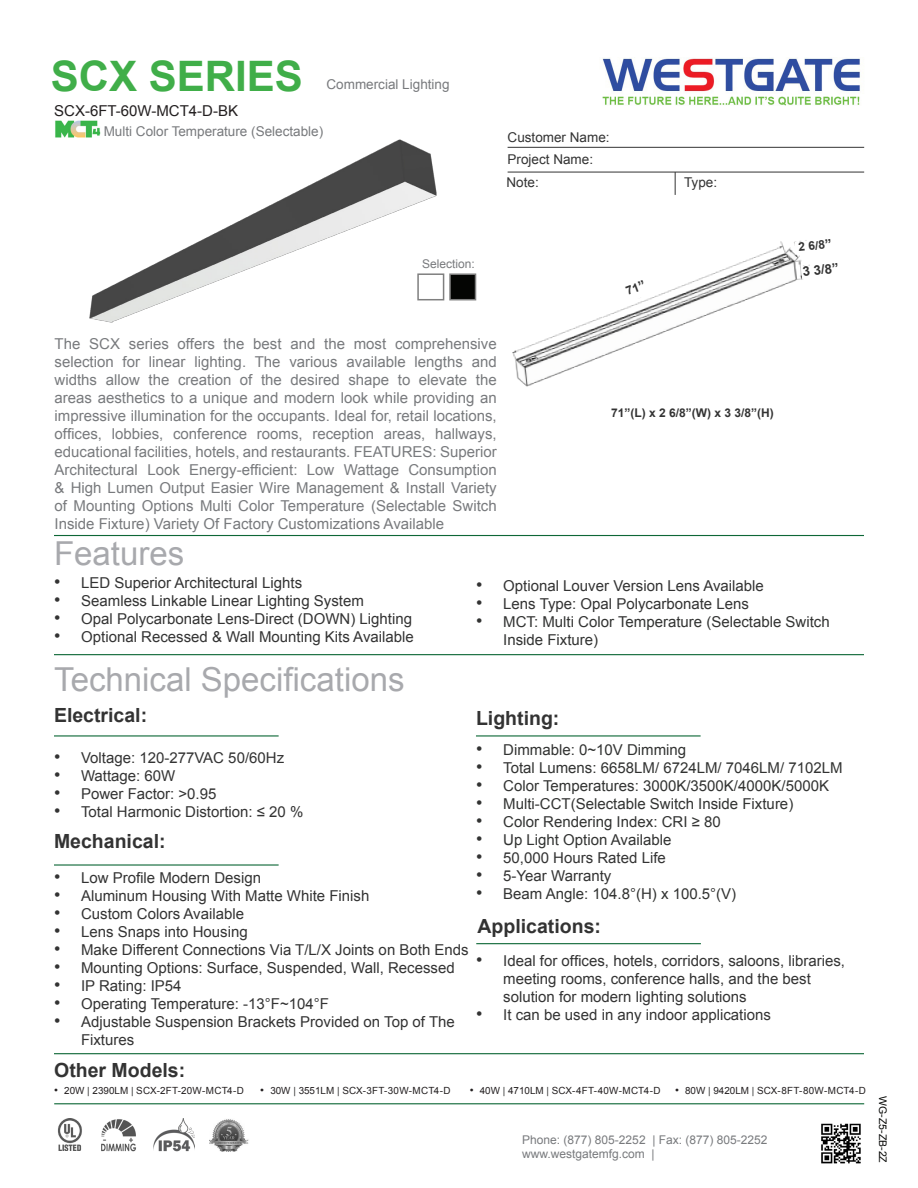
<style>
.page{position:relative;width:918px;height:1188px;background:#fff}
.page>*{position:absolute;margin:0;border:0;box-sizing:border-box;transform-origin:0 0}
.t1{font:700 42px "Arial";color:#40ae49}
.t2{font:33px "Arial";color:#a8a9ad}
.t3{font:700 19.5px "Arial";color:#333}
.t4{font:15px/18px "Arial";color:#333}
.t5{font:15px/18px "Arial";color:#787a7d;text-align:justify}
.t6{font:15px/18px "Arial";color:#323332}
.t7{font:15px "Arial";color:#231f20}
.t8{font:13.5px "Arial";color:#787a7d}
.t9{font:13.5px "Arial";color:#333}
.t10{font:700 13.35px "Arial";color:#333}
.t11{font:12px "Arial";color:#787a7d}
.t12{font:700 12px "Arial";color:#333}
.t13{font:10.5px "Arial";color:#040503}
.t14{font:9.9px "Arial";color:#231f20}
.s1{font-size:18px}
.s2{font-size:11.1px}
.s3{color:#333}
</style>
<div class="page">
<hr style="left:54px;top:535px;width:810px;height:1px;background:#0d6736">
<hr style="left:508px;top:147px;width:356px;height:1px;background:#333">
<svg style="left:675px;top:173px;width:1px;height:22px"></svg>
<hr style="left:508px;top:172px;width:356px;height:1px;background:#333">
<hr style="left:54px;top:654px;width:810px;height:1px;background:#0d6736">
<hr style="left:54px;top:735px;width:225px;height:2px;background:#0d6736">
<hr style="left:476px;top:735px;width:225px;height:2px;background:#0d6736">
<hr style="left:54px;top:864px;width:225px;height:2px;background:#0d6736">
<img style="left:602px;top:58px;width:258px;height:48px">
<hr style="left:476px;top:943px;width:225px;height:1px;background:#0d6736">
<hr style="left:54px;top:1103px;width:810px;height:1px;background:#0d6736">
<hr style="left:54px;top:1053px;width:810px;height:1px;background:#0d6736">
<img style="left:821px;top:1123px;width:40px;height:41px">
<img style="left:512px;top:241px;width:291px;height:146px">
<svg style="left:801px;top:263px;width:9px;height:16px"></svg>
<img style="left:101px;top:1119px;width:35px;height:33px">
<img style="left:57px;top:1119px;width:25px;height:32px">
<img style="left:153px;top:1119px;width:41px;height:33px">
<img style="left:210px;top:1119px;width:39px;height:33px">
<img style="left:55px;top:120px;width:45px;height:18px">
<div style="left:417px;top:273px;width:27px;height:27px;background:#7f7f7f"></div>
<div style="left:449px;top:273px;width:27px;height:27px;background:#040503;border:2px solid #7f7f7f"></div>
<img style="left:87px;top:130px;width:356px;height:193px">
<svg style="left:609px;top:274px;width:55px;height:33px"></svg>
<svg style="left:794px;top:240px;width:13px;height:13px"></svg>
<p class="t1" style="left:51px;top:48px;width:254px">SCX SERIES</p>
<p class="t7" style="left:54px;top:101px;width:185px">SCX-6FT-60W-MCT4-D-BK</p>
<p class="t8" style="left:327px;top:75px;width:125px">Commercial Lighting</p>
<p class="t8" style="left:104px;top:122px;width:221px">Multi Color Temperature (Selectable)</p>
<p class="t11" style="left:422px;top:256px;width:54px">Selection:</p>
<p class="t9" style="left:508px;top:128px;width:104px">Customer Name:</p>
<p class="t9" style="left:508px;top:150px;width:87px">Project Name:</p>
<p class="t9" style="left:507px;top:173px;width:34px">Note:</p>
<p class="t9" style="left:684px;top:173px;width:35px">Type:</p>
<p class="t12" style="left:798px;top:239px;width:28px;rotate:-6deg">2 6/8</p>
<p class="t10" style="left:802px;top:262px;width:38px;rotate:-5deg">3 3/8”</p>
<p class="t5" style="left:55px;top:335px;width:444px">The SCX series offers the best and the most comprehensive selection for linear lighting. The various available lengths and widths allow the creation of the desired shape to elevate the areas aesthetics to a unique and modern look while providing an impressive illumination for the occupants. Ideal for, retail locations, offices, lobbies, conference rooms, reception areas, hallways, educational facilities, hotels, and restaurants. FEATURES: Superior Architectural Look Energy-efficient: Low Wattage Consumption &amp; High Lumen Output Easier Wire Management &amp; Install Variety of Mounting Options Multi Color Temperature (Selectable Switch Inside Fixture) Variety Of Factory Customizations Available</p>
<p class="t2" style="left:54px;top:532px;width:132px">Features</p>
<p class="t12" style="left:611px;top:405px;width:164px">71”(L) x 2 6/8”(W) x 3 3/8”(H)</p>
<p class="t4" style="left:54px;top:574px;width:249px"><span class="s1">•</span> LED Superior Architectural Lights</p>
<p class="t4" style="left:54px;top:592px;width:311px"><span class="s1">•</span> Seamless Linkable Linear Lighting System</p>
<p class="t4" style="left:54px;top:610px;width:359px"><span class="s1">•</span> Opal Polycarbonate Lens-Direct (DOWN) Lighting</p>
<p class="t4" style="left:54px;top:628px;width:361px"><span class="s1">•</span> Optional Recessed &amp; Wall Mounting Kits Available</p>
<p class="t2" style="left:54px;top:658px;width:352px">Technical Specifications</p>
<p class="t3" style="left:54px;top:703px;width:95px">Electrical:</p>
<p class="t4" style="left:54px;top:748px;width:232px"><span class="s1">•</span> Voltage: 120-277VAC 50/60Hz</p>
<p class="t4" style="left:54px;top:766px;width:123px"><span class="s1">•</span> Wattage: 60W</p>
<p class="t4" style="left:54px;top:784px;width:164px"><span class="s1">•</span> Power Factor: &gt;0.95</p>
<p class="t4" style="left:54px;top:802px;width:251px"><span class="s1">•</span> Total Harmonic Distortion: ≤ 20 %</p>
<p class="t3" style="left:54px;top:829px;width:113px">Mechanical:</p>
<p class="t4" style="left:54px;top:869px;width:209px"><span class="s1">•</span> Low Profile Modern Design</p>
<p class="t4" style="left:54px;top:887px;width:317px"><span class="s1">•</span> Aluminum Housing With Matte White Finish</p>
<p class="t4" style="left:54px;top:905px;width:192px"><span class="s1">•</span> Custom Colors Available</p>
<p class="t4" style="left:54px;top:923px;width:195px"><span class="s1">•</span> Lens Snaps into Housing</p>
<p class="t4" style="left:54px;top:941px;width:416px"><span class="s1">•</span> Make Different Connections Via T/L/X Joints on Both Ends</p>
<p class="t4" style="left:54px;top:959px;width:402px"><span class="s1">•</span> Mounting Options: Surface, Suspended, Wall, Recessed</p>
<p class="t4" style="left:54px;top:977px;width:129px"><span class="s1">•</span> IP Rating: IP54</p>
<p class="t4" style="left:54px;top:995px;width:277px"><span class="s1">•</span> Operating Temperature: -13°F~104°F</p>
<p class="t4" style="left:81px;top:1013px;width:375px;text-indent:-27px"><span class="s1">•</span> Adjustable Suspension Brackets Provided on Top of The<br>Fixtures</p>
<p class="t3" style="left:54px;top:1057px;width:133px">Other Models:</p>
<p class="t4" style="left:476px;top:577px;width:289px"><span class="s1">•</span> Optional Louver Version Lens Available</p>
<p class="t4" style="left:476px;top:595px;width:274px"><span class="s1">•</span> Lens Type: Opal Polycarbonate Lens</p>
<p class="t6" style="left:503px;top:613px;width:328px;text-indent:-27px"><span class="s1">•</span> MCT: Multi Color Temperature (Selectable Switch<br>Inside Fixture)</p>
<p class="t3" style="left:476px;top:706px;width:85px">Lighting:</p>
<p class="t6" style="left:476px;top:741px;width:211px"><span class="s1">•</span> Dimmable: 0~10V Dimming</p>
<p class="t6" style="left:476px;top:759px;width:368px"><span class="s1">•</span> Total Lumens: 6658LM/ 6724LM/ 7046LM/ 7102LM</p>
<p class="t6" style="left:476px;top:777px;width:354px"><span class="s1">•</span> Color Temperatures: 3000K/3500K/4000K/5000K</p>
<p class="t6" style="left:476px;top:795px;width:319px"><span class="s1">•</span> Multi-CCT(Selectable Switch Inside Fixture)</p>
<p class="t6" style="left:476px;top:813px;width:246px"><span class="s1">•</span> Color Rendering Index: CRI ≥ 80</p>
<p class="t6" style="left:476px;top:831px;width:197px"><span class="s1">•</span> Up Light Option Available</p>
<p class="t4" style="left:476px;top:849px;width:191px"><span class="s1">•</span> 50,000 Hours Rated Life</p>
<p class="t4" style="left:476px;top:867px;width:137px"><span class="s1">•</span> 5-Year Warranty</p>
<p class="t6" style="left:476px;top:885px;width:261px"><span class="s1">•</span> Beam Angle: 104.8°(H) x 100.5°(V)</p>
<p class="t3" style="left:478px;top:913px;width:125px">Applications:</p>
<p class="t4" style="left:503px;top:952px;width:343px;text-indent:-27px"><span class="s1">•</span> Ideal for offices, hotels, corridors, saloons, libraries, meeting rooms, conference halls, and the best solution for modern lighting solutions</p>
<p class="t4" style="left:476px;top:1006px;width:296px"><span class="s1">•</span> It can be used in any indoor applications</p>
<p class="t14" style="left:54px;top:1084px;width:191px"><span class="s2">•</span> 20W <span class="s3">|</span> 2390LM <span class="s3">|</span> SCX-2FT-20W-MCT4-D</p>
<p class="t14" style="left:260px;top:1084px;width:192px"><span class="s2">•</span> 30W <span class="s3">|</span> 3551LM <span class="s3">|</span> SCX-3FT-30W-MCT4-D</p>
<p class="t14" style="left:470px;top:1084px;width:192px"><span class="s2">•</span> 40W <span class="s3">|</span> 4710LM <span class="s3">|</span> SCX-4FT-40W-MCT4-D</p>
<p class="t14" style="left:675px;top:1084px;width:192px"><span class="s2">•</span> 80W <span class="s3">|</span> 9420LM <span class="s3">|</span> SCX-8FT-80W-MCT4-D</p>
<p class="t11" style="left:522px;top:1132px;width:247px">Phone: (877) 805-2252 | Fax: (877) 805-2252</p>
<p class="t11" style="left:522px;top:1146px;width:134px">www.westgatemfg.com |</p>
<p class="t13" style="left:890px;top:1096px;width:68px;rotate:90deg">WG-Z5-ZB-2Z</p>
</div>
